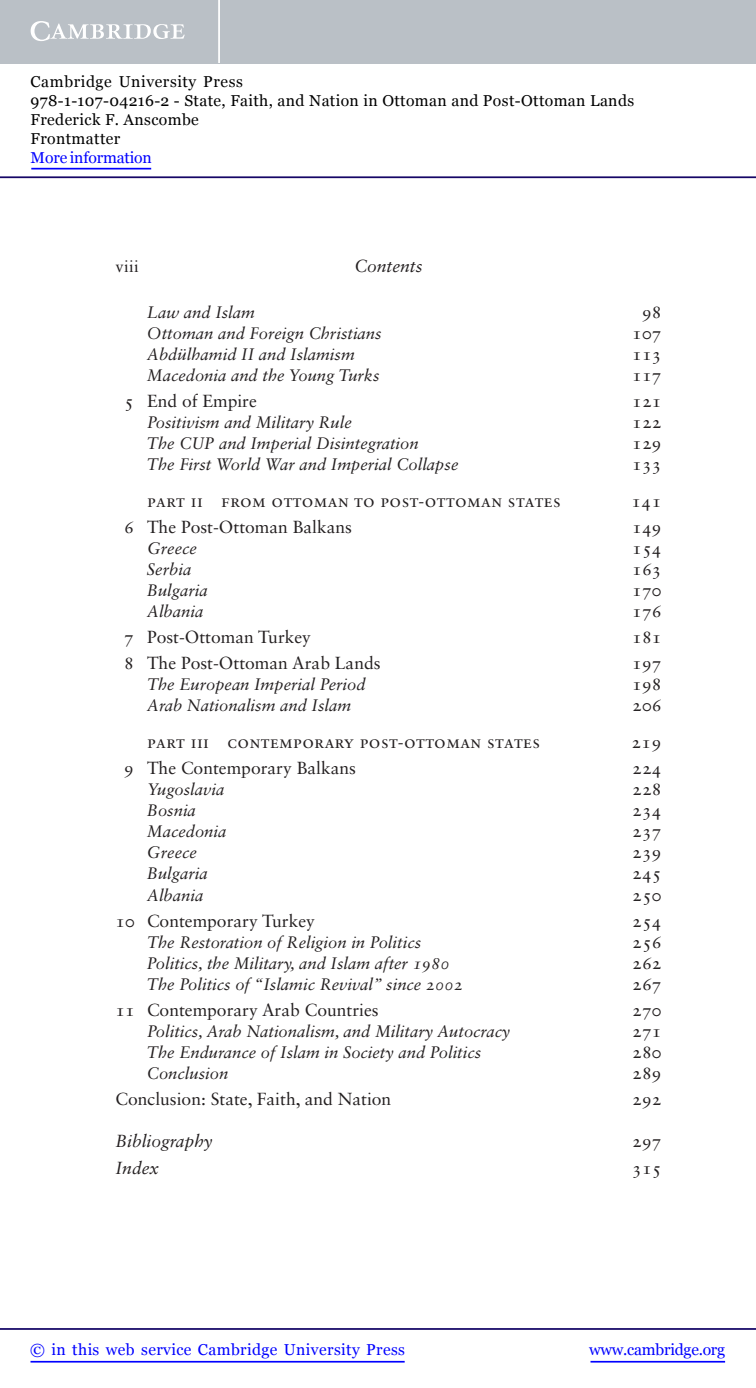
<style>
.page{position:relative;width:756px;height:1388px;background:#fff}
.page>*{position:absolute;margin:0;border:0;box-sizing:border-box;transform-origin:0 0}
.t1{font:17.5px "Sabon LT Std";color:#231f20}
.t2{font:17.5px "Sabon LT Std";letter-spacing:.025em;color:#231f20}
.t3{font:italic 17.5px "Sabon LT Std";color:#231f20}
.t4{font:italic 16.62px "Sabon LT Std";color:#231f20}
.t5{font:16.62px "Sabon LT Std";color:#231f20}
.t6{font:15.75px/18.9px "Georgia";letter-spacing:.025em;color:#000}
.t7{font:15.75px "Georgia";letter-spacing:.025em;color:#00f}
.t8{font:15.75px "Georgia";letter-spacing:-.015em;color:#00f}
.t9{font:15.75px "Georgia";letter-spacing:-.01em;color:#00f}
</style>
<div class="page">
<hr style="left:591px;top:1361px;width:134px;height:1px;background:#00f">
<hr style="left:0;top:1328px;width:756px;height:2px;background:#150666">
<hr style="left:31px;top:1361px;width:374px;height:1px;background:#00f">
<div style="left:0;top:0;width:756px;height:63px;background:#bac0c6"></div>
<svg style="left:31px;top:21px;width:154px;height:20px"></svg>
<hr style="left:218px;top:0;width:2px;height:63px;background:#fff">
<hr style="left:0;top:176px;width:756px;height:2px;background:#150666">
<hr style="left:31px;top:168px;width:120px;height:1px;background:#00f">
<p class="t6" style="left:31px;top:72px;width:605px">Cambridge University Press<br>978-1-107-04216-2 - State, Faith, and Nation in Ottoman and Post-Ottoman Lands Frederick F. Anscombe<br>Frontmatter</p>
<p class="t9" style="left:31px;top:148px;width:123px">More information</p>
<p class="t5" style="left:116px;top:260px;width:25px">viii</p>
<p class="t3" style="left:354px;top:259px;width:70px">Contents</p>
<p class="t4" style="left:147px;top:305px;width:110px">Law and Islam</p>
<p class="t1" style="left:642px;top:304px;width:21px">98</p>
<p class="t4" style="left:147px;top:326px;width:236px">Ottoman and Foreign Christians</p>
<p class="t1" style="left:632px;top:325px;width:31px">107</p>
<p class="t4" style="left:147px;top:347px;width:209px">Abd ü lhamid II and Islamism</p>
<p class="t1" style="left:632px;top:346px;width:31px">113</p>
<p class="t4" style="left:147px;top:368px;width:234px">Macedonia and the Young Turks</p>
<p class="t1" style="left:632px;top:367px;width:31px">117</p>
<p class="t1" style="left:124px;top:394px;width:134px">5 End of Empire</p>
<p class="t1" style="left:632px;top:394px;width:31px">121</p>
<p class="t4" style="left:147px;top:415px;width:206px">Positivism and Military Rule</p>
<p class="t1" style="left:632px;top:415px;width:31px">122</p>
<p class="t4" style="left:147px;top:436px;width:273px">The CUP and Imperial Disintegration</p>
<p class="t1" style="left:632px;top:436px;width:31px">129</p>
<p class="t4" style="left:147px;top:457px;width:313px">The First World War and Imperial Collapse</p>
<p class="t1" style="left:632px;top:457px;width:31px">133</p>
<p class="t2" style="left:147px;top:493px;width:415px">Part II From Ottoman to Post-Ottoman States</p>
<p class="t1" style="left:631px;top:493px;width:32px">141</p>
<p class="t1" style="left:124px;top:520px;width:229px">6 The Post-Ottoman Balkans</p>
<p class="t1" style="left:632px;top:520px;width:31px">149</p>
<p class="t4" style="left:147px;top:541px;width:51px">Greece</p>
<p class="t1" style="left:632px;top:541px;width:31px">154</p>
<p class="t4" style="left:147px;top:562px;width:46px">Serbia</p>
<p class="t1" style="left:632px;top:562px;width:31px">163</p>
<p class="t4" style="left:147px;top:583px;width:62px">Bulgaria</p>
<p class="t1" style="left:632px;top:583px;width:31px">170</p>
<p class="t4" style="left:147px;top:604px;width:58px">Albania</p>
<p class="t1" style="left:632px;top:604px;width:31px">176</p>
<p class="t1" style="left:124px;top:630px;width:188px">7 Post-Ottoman Turkey</p>
<p class="t1" style="left:632px;top:630px;width:31px">181</p>
<p class="t1" style="left:124px;top:656px;width:258px">8 The Post-Ottoman Arab Lands</p>
<p class="t1" style="left:632px;top:656px;width:31px">197</p>
<p class="t4" style="left:147px;top:678px;width:220px">The European Imperial Period</p>
<p class="t1" style="left:632px;top:677px;width:31px">198</p>
<p class="t4" style="left:147px;top:699px;width:206px">Arab Nationalism and Islam</p>
<p class="t1" style="left:632px;top:698px;width:31px">206</p>
<p class="t2" style="left:147px;top:735px;width:395px">Part III Contemporary Post-Ottoman States</p>
<p class="t1" style="left:631px;top:735px;width:32px">219</p>
<p class="t1" style="left:124px;top:761px;width:233px">9 The Contemporary Balkans</p>
<p class="t1" style="left:632px;top:761px;width:31px">224</p>
<p class="t4" style="left:147px;top:783px;width:79px">Yugoslavia</p>
<p class="t1" style="left:632px;top:782px;width:31px">228</p>
<p class="t4" style="left:147px;top:804px;width:50px">Bosnia</p>
<p class="t1" style="left:632px;top:803px;width:31px">234</p>
<p class="t4" style="left:147px;top:825px;width:81px">Macedonia</p>
<p class="t1" style="left:632px;top:824px;width:31px">237</p>
<p class="t4" style="left:147px;top:846px;width:51px">Greece</p>
<p class="t1" style="left:632px;top:845px;width:31px">239</p>
<p class="t4" style="left:147px;top:867px;width:62px">Bulgaria</p>
<p class="t1" style="left:632px;top:866px;width:31px">245</p>
<p class="t4" style="left:147px;top:888px;width:58px">Albania</p>
<p class="t1" style="left:632px;top:887px;width:31px">250</p>
<p class="t1" style="left:116px;top:913px;width:201px">10 Contemporary Turkey</p>
<p class="t1" style="left:632px;top:913px;width:31px">254</p>
<p class="t4" style="left:147px;top:935px;width:276px">The Restoration of Religion in Politics</p>
<p class="t1" style="left:632px;top:934px;width:31px">256</p>
<p class="t4" style="left:147px;top:956px;width:304px">Politics, the Military, and Islam after 1980</p>
<p class="t1" style="left:632px;top:955px;width:31px">262</p>
<p class="t4" style="left:147px;top:977px;width:317px">The Politics of “Islamic Revival” since 2002</p>
<p class="t1" style="left:632px;top:976px;width:31px">267</p>
<p class="t1" style="left:116px;top:1003px;width:265px">11 Contemporary Arab Countries</p>
<p class="t1" style="left:632px;top:1003px;width:31px">270</p>
<p class="t4" style="left:147px;top:1024px;width:365px">Politics, Arab Nationalism, and Military Autocracy</p>
<p class="t1" style="left:632px;top:1024px;width:31px">271</p>
<p class="t4" style="left:147px;top:1045px;width:336px">The Endurance of Islam in Society and Politics</p>
<p class="t1" style="left:632px;top:1045px;width:31px">280</p>
<p class="t4" style="left:147px;top:1066px;width:83px">Conclusion</p>
<p class="t1" style="left:632px;top:1066px;width:31px">289</p>
<p class="t1" style="left:116px;top:1092px;width:277px">Conclusion: State, Faith, and Nation</p>
<p class="t1" style="left:632px;top:1092px;width:31px">292</p>
<p class="t3" style="left:116px;top:1134px;width:98px">Bibliography</p>
<p class="t1" style="left:632px;top:1134px;width:31px">297</p>
<p class="t3" style="left:116px;top:1160px;width:45px">Index</p>
<p class="t1" style="left:632px;top:1160px;width:31px">315</p>
<p class="t7" style="left:30px;top:1340px;width:376px">© in this web service Cambridge University Press</p>
<p class="t8" style="left:589px;top:1340px;width:137px">www.cambridge.org</p>
</div>
